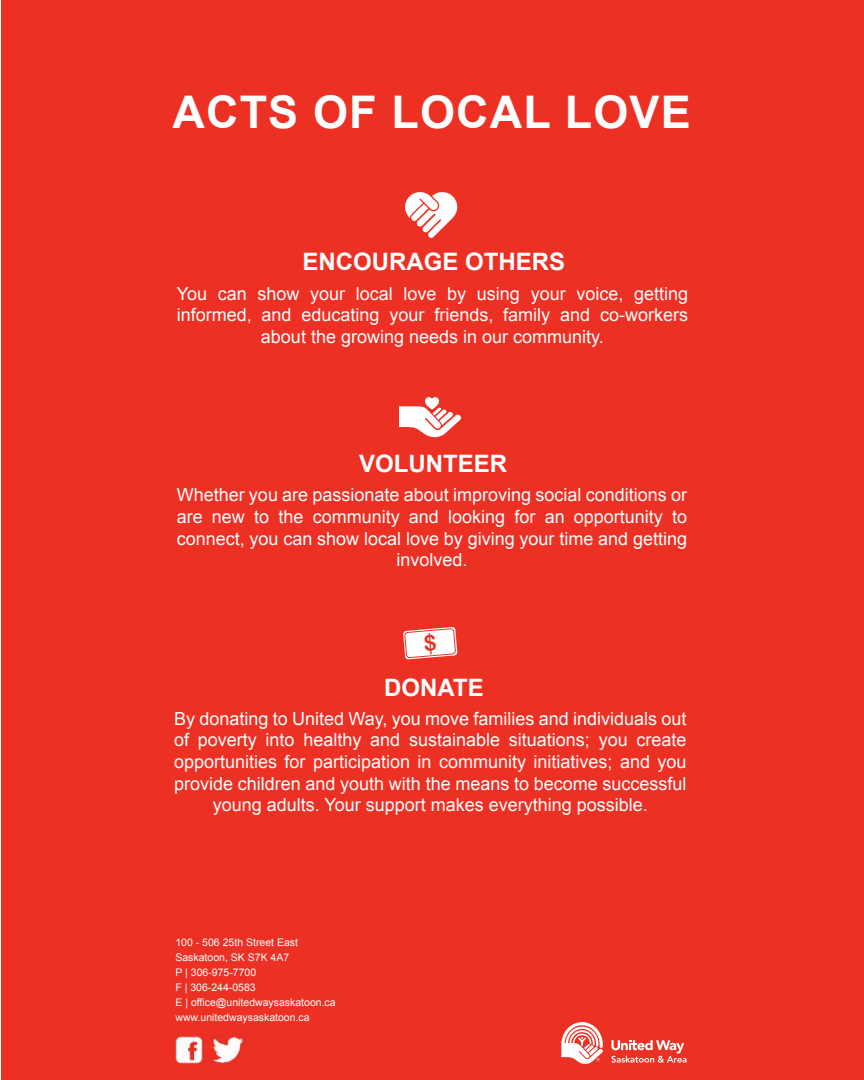
<style>
.page{position:relative;width:864px;height:1080px;background:#fff}
.page>*{position:absolute;margin:0;border:0;box-sizing:border-box;transform-origin:0 0}
.t1{font:700 45px "Arial";letter-spacing:.025em;color:#fff}
.t2{font:700 24px "Arial";color:#fff}
.t3{font:18px/21.6px "Arial";color:#fff;text-align:center}
.t4{font:10.5px/15px "Arial";color:#fff}
</style>
<div class="page">
<div style="left:1px;top:0;width:863px;height:1080px;background:#ed3024"></div>
<svg style="left:561px;top:1022px;width:42px;height:42px"></svg>
<svg style="left:611px;top:1040px;width:76px;height:23px"></svg>
<svg style="left:405px;top:192px;width:53px;height:46px"></svg>
<svg style="left:399px;top:397px;width:62px;height:41px"></svg>
<img style="left:212px;top:1033px;width:33px;height:34px">
<img style="left:172px;top:1033px;width:33px;height:33px">
<svg style="left:403px;top:627px;width:54px;height:32px;background:#fad0cd"></svg>
<h1 class="t1" style="left:172px;top:82px;width:520px">ACTS OF LOCAL LOVE</h1>
<h2 class="t2" style="left:303px;top:246px;width:264px">ENCOURAGE OTHERS</h2>
<p class="t3" style="left:177px;top:283px;width:513px">You can show your local love by using your voice, getting informed, and educating your friends, family and co-workers about the growing needs in our community.</p>
<h2 class="t2" style="left:359px;top:448px;width:150px">VOLUNTEER</h2>
<p class="t3" style="left:177px;top:484px;width:512px">Whether you are passionate about improving social conditions or are new to the community and looking for an opportunity to connect, you can show local love by giving your time and getting involved.</p>
<h2 class="t2" style="left:384px;top:672px;width:101px">DONATE</h2>
<p class="t3" style="left:174px;top:708px;width:514px">By donating to United Way, you move families and individuals out of poverty into healthy and sustainable situations; you create opportunities for participation in community initiatives; and you provide children and youth with the means to become successful young adults. Your support makes everything possible.</p>
<p class="t4" style="left:175px;top:935px;width:162px">100 - 506 25th Street East<br>Saskatoon, SK S7K 4A7<br>P | 306-975-7700<br>F | 306-244-0583<br>E | office@unitedwaysaskatoon.ca www.unitedwaysaskatoon.ca</p>
</div>
